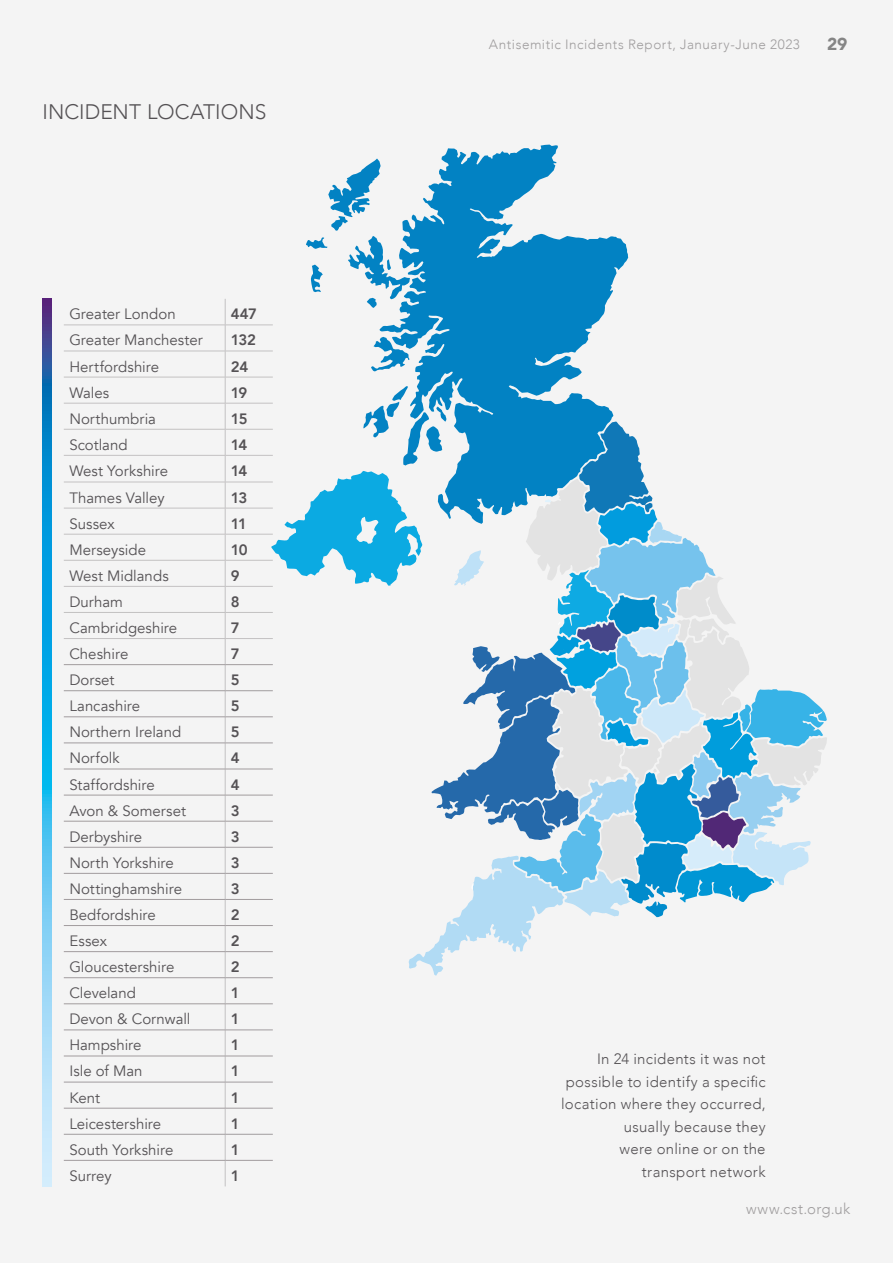
<style>
.page{position:relative;width:893px;height:1263px;background:#f4f4f4}
.page>*{position:absolute;margin:0;border:0;box-sizing:border-box;transform-origin:0 0}
.t1{font:300 21px "Avenir";letter-spacing:.005em;color:#555255}
.t2{font:900 17.25px "Avenir";color:#8c8c8c}
.t3{font:15px "Avenir";color:#555255}
.t4{font:300 15px/22.5px "Avenir";letter-spacing:.02em;color:#555255;text-align:right}
.t5{font:800 15px "Avenir";letter-spacing:-.065em;color:#555255}
.t6{font:300 15px "Avenir";letter-spacing:.035em;color:#a7a5a6}
.t7{font:300 13.5px "Avenir";letter-spacing:.04em;color:#a7a5a6}
</style>
<div class="page">
<hr style="left:64px;top:325px;width:161px;height:1px;background:#c3c1c2">
<hr style="left:225px;top:325px;width:48px;height:1px;background:#c3c1c2">
<hr style="left:64px;top:351px;width:161px;height:1px;background:#c3c1c2">
<hr style="left:225px;top:351px;width:48px;height:1px;background:#c3c1c2">
<hr style="left:64px;top:377px;width:161px;height:1px;background:#c3c1c2">
<hr style="left:225px;top:377px;width:48px;height:1px;background:#c3c1c2">
<hr style="left:64px;top:403px;width:161px;height:1px;background:#c3c1c2">
<hr style="left:225px;top:403px;width:48px;height:1px;background:#c3c1c2">
<hr style="left:64px;top:429px;width:161px;height:1px;background:#c3c1c2">
<hr style="left:225px;top:429px;width:48px;height:1px;background:#c3c1c2">
<hr style="left:64px;top:455px;width:161px;height:1px;background:#c3c1c2">
<hr style="left:225px;top:455px;width:48px;height:1px;background:#c3c1c2">
<hr style="left:64px;top:482px;width:161px;height:1px;background:#c3c1c2">
<hr style="left:225px;top:482px;width:48px;height:1px;background:#c3c1c2">
<hr style="left:64px;top:508px;width:161px;height:1px;background:#c3c1c2">
<hr style="left:225px;top:508px;width:48px;height:1px;background:#c3c1c2">
<hr style="left:64px;top:534px;width:161px;height:1px;background:#c3c1c2">
<hr style="left:225px;top:534px;width:48px;height:1px;background:#c3c1c2">
<hr style="left:64px;top:560px;width:161px;height:1px;background:#c3c1c2">
<hr style="left:225px;top:560px;width:48px;height:1px;background:#c3c1c2">
<hr style="left:64px;top:586px;width:161px;height:1px;background:#c3c1c2">
<hr style="left:225px;top:586px;width:48px;height:1px;background:#c3c1c2">
<hr style="left:64px;top:612px;width:161px;height:1px;background:#c3c1c2">
<hr style="left:225px;top:612px;width:48px;height:1px;background:#c3c1c2">
<hr style="left:64px;top:638px;width:161px;height:1px;background:#c3c1c2">
<hr style="left:225px;top:638px;width:48px;height:1px;background:#c3c1c2">
<svg style="left:225px;top:299px;width:1px;height:887px"></svg>
<hr style="left:64px;top:664px;width:161px;height:1px;background:#a19c9e">
<hr style="left:225px;top:664px;width:48px;height:1px;background:#a19c9e">
<hr style="left:64px;top:690px;width:161px;height:1px;background:#a19c9e">
<hr style="left:225px;top:690px;width:48px;height:1px;background:#a19c9e">
<hr style="left:64px;top:716px;width:161px;height:1px;background:#a19c9e">
<hr style="left:225px;top:716px;width:48px;height:1px;background:#a19c9e">
<hr style="left:64px;top:743px;width:161px;height:1px;background:#a19c9e">
<hr style="left:225px;top:743px;width:48px;height:1px;background:#a19c9e">
<hr style="left:64px;top:769px;width:161px;height:1px;background:#a19c9e">
<hr style="left:225px;top:769px;width:48px;height:1px;background:#a19c9e">
<hr style="left:64px;top:795px;width:161px;height:1px;background:#a19c9e">
<hr style="left:225px;top:795px;width:48px;height:1px;background:#a19c9e">
<hr style="left:64px;top:821px;width:161px;height:1px;background:#a19c9e">
<hr style="left:225px;top:821px;width:48px;height:1px;background:#a19c9e">
<hr style="left:64px;top:847px;width:161px;height:1px;background:#a19c9e">
<hr style="left:225px;top:847px;width:48px;height:1px;background:#a19c9e">
<hr style="left:64px;top:873px;width:161px;height:1px;background:#a19c9e">
<hr style="left:225px;top:873px;width:48px;height:1px;background:#a19c9e">
<hr style="left:64px;top:899px;width:161px;height:1px;background:#a19c9e">
<hr style="left:225px;top:899px;width:48px;height:1px;background:#a19c9e">
<hr style="left:64px;top:925px;width:161px;height:1px;background:#a19c9e">
<hr style="left:225px;top:925px;width:48px;height:1px;background:#a19c9e">
<hr style="left:64px;top:951px;width:161px;height:1px;background:#a19c9e">
<hr style="left:225px;top:951px;width:48px;height:1px;background:#a19c9e">
<hr style="left:64px;top:977px;width:161px;height:1px;background:#a19c9e">
<hr style="left:225px;top:977px;width:48px;height:1px;background:#a19c9e">
<hr style="left:64px;top:1003px;width:161px;height:1px;background:#a19c9e">
<hr style="left:225px;top:1003px;width:48px;height:1px;background:#a19c9e">
<hr style="left:64px;top:1030px;width:161px;height:1px;background:#a19c9e">
<hr style="left:225px;top:1030px;width:48px;height:1px;background:#a19c9e">
<hr style="left:64px;top:1056px;width:161px;height:1px;background:#a19c9e">
<hr style="left:225px;top:1056px;width:48px;height:1px;background:#a19c9e">
<hr style="left:64px;top:1082px;width:161px;height:1px;background:#a19c9e">
<hr style="left:225px;top:1082px;width:48px;height:1px;background:#a19c9e">
<hr style="left:64px;top:1108px;width:161px;height:1px;background:#a19c9e">
<hr style="left:225px;top:1108px;width:48px;height:1px;background:#a19c9e">
<hr style="left:64px;top:1134px;width:161px;height:1px;background:#a19c9e">
<hr style="left:225px;top:1134px;width:48px;height:1px;background:#a19c9e">
<hr style="left:64px;top:1160px;width:161px;height:1px;background:#a19c9e">
<hr style="left:225px;top:1160px;width:48px;height:1px;background:#a19c9e">
<svg style="left:380px;top:145px;width:248px;height:241px;fill:#0282c3"></svg>
<svg style="left:371px;top:337px;width:38px;height:34px"></svg>
<svg style="left:306px;top:159px;width:104px;height:149px"></svg>
<svg style="left:43px;top:299px;width:8px;height:887px;background:#46ade1"></svg>
<svg style="left:271px;top:386px;width:556px;height:590px"></svg>
<h1 class="t1" style="left:43px;top:99px;width:225px">INCIDENT LOCATIONS</h1>
<p class="t3" style="left:69px;top:305px;width:108px">Greater London</p>
<p class="t5" style="left:231px;top:302px;width:28px">447</p>
<p class="t3" style="left:69px;top:331px;width:135px">Greater Manchester</p>
<p class="t5" style="left:231px;top:329px;width:27px">132</p>
<p class="t3" style="left:69px;top:357px;width:91px">Hertfordshire</p>
<p class="t5" style="left:231px;top:355px;width:19px">24</p>
<p class="t3" style="left:69px;top:383px;width:41px">Wales</p>
<p class="t5" style="left:231px;top:381px;width:18px">19</p>
<p class="t3" style="left:69px;top:410px;width:88px">Northumbria</p>
<p class="t5" style="left:231px;top:407px;width:18px">15</p>
<p class="t3" style="left:69px;top:436px;width:60px">Scotland</p>
<p class="t5" style="left:231px;top:433px;width:18px">14</p>
<p class="t3" style="left:69px;top:462px;width:100px">West Yorkshire</p>
<p class="t5" style="left:231px;top:459px;width:18px">14</p>
<p class="t3" style="left:69px;top:488px;width:97px">Thames Valley</p>
<p class="t5" style="left:231px;top:486px;width:18px">13</p>
<p class="t3" style="left:69px;top:514px;width:47px">Sussex</p>
<p class="t5" style="left:231px;top:512px;width:18px">11</p>
<p class="t3" style="left:69px;top:541px;width:78px">Merseyside</p>
<p class="t5" style="left:231px;top:538px;width:19px">10</p>
<p class="t3" style="left:69px;top:567px;width:101px">West Midlands</p>
<p class="t5" style="left:231px;top:564px;width:10px">9</p>
<p class="t3" style="left:69px;top:593px;width:55px">Durham</p>
<p class="t5" style="left:231px;top:590px;width:10px">8</p>
<p class="t3" style="left:69px;top:619px;width:109px">Cambridgeshire</p>
<p class="t5" style="left:231px;top:616px;width:10px">7</p>
<p class="t3" style="left:69px;top:645px;width:61px">Cheshire</p>
<p class="t5" style="left:231px;top:642px;width:10px">7</p>
<p class="t3" style="left:69px;top:671px;width:47px">Dorset</p>
<p class="t5" style="left:231px;top:668px;width:10px">5</p>
<p class="t3" style="left:69px;top:697px;width:72px">Lancashire</p>
<p class="t5" style="left:231px;top:694px;width:10px">5</p>
<p class="t3" style="left:69px;top:723px;width:113px">Northern Ireland</p>
<p class="t5" style="left:231px;top:720px;width:10px">5</p>
<p class="t3" style="left:69px;top:749px;width:52px">Norfolk</p>
<p class="t5" style="left:231px;top:746px;width:10px">4</p>
<p class="t3" style="left:69px;top:775px;width:87px">Staffordshire</p>
<p class="t5" style="left:231px;top:773px;width:10px">4</p>
<p class="t3" style="left:69px;top:801px;width:118px">Avon &amp; Somerset</p>
<p class="t5" style="left:231px;top:799px;width:10px">3</p>
<p class="t3" style="left:69px;top:827px;width:74px">Derbyshire</p>
<p class="t5" style="left:231px;top:825px;width:10px">3</p>
<p class="t3" style="left:69px;top:854px;width:106px">North Yorkshire</p>
<p class="t5" style="left:231px;top:851px;width:10px">3</p>
<p class="t3" style="left:69px;top:880px;width:114px">Nottinghamshire</p>
<p class="t5" style="left:231px;top:877px;width:10px">3</p>
<p class="t3" style="left:69px;top:906px;width:88px">Bedfordshire</p>
<p class="t5" style="left:231px;top:903px;width:10px">2</p>
<p class="t3" style="left:69px;top:932px;width:39px">Essex</p>
<p class="t5" style="left:231px;top:929px;width:10px">2</p>
<p class="t3" style="left:69px;top:958px;width:107px">Gloucestershire</p>
<p class="t5" style="left:231px;top:955px;width:10px">2</p>
<p class="t3" style="left:69px;top:984px;width:68px">Cleveland</p>
<p class="t5" style="left:231px;top:981px;width:10px">1</p>
<p class="t3" style="left:69px;top:1010px;width:123px">Devon &amp; Cornwall</p>
<p class="t5" style="left:231px;top:1007px;width:10px">1</p>
<p class="t3" style="left:69px;top:1036px;width:74px">Hampshire</p>
<p class="t5" style="left:231px;top:1033px;width:10px">1</p>
<p class="t3" style="left:69px;top:1062px;width:75px">Isle of Man</p>
<p class="t5" style="left:231px;top:1059px;width:10px">1</p>
<p class="t3" style="left:69px;top:1088px;width:32px">Kent</p>
<p class="t5" style="left:231px;top:1086px;width:10px">1</p>
<p class="t3" style="left:69px;top:1114px;width:93px">Leicestershire</p>
<p class="t5" style="left:231px;top:1112px;width:10px">1</p>
<p class="t3" style="left:69px;top:1141px;width:106px">South Yorkshire</p>
<p class="t5" style="left:231px;top:1138px;width:10px">1</p>
<p class="t3" style="left:69px;top:1167px;width:44px">Surrey</p>
<p class="t5" style="left:231px;top:1164px;width:10px">1</p>
<p class="t7" style="left:489px;top:36px;width:312px">Antisemitic Incidents Report, January-June 2023</p>
<p class="t2" style="left:827px;top:29px;width:22px">29</p>
<p class="t4" style="left:561px;top:1048px;width:206px">In 24 incidents it was not possible to identify a specific location where they occurred, usually because they<br>were online or on the transport network</p>
<p class="t6" style="left:746px;top:1200px;width:106px">www.cst.org.uk</p>
</div>
